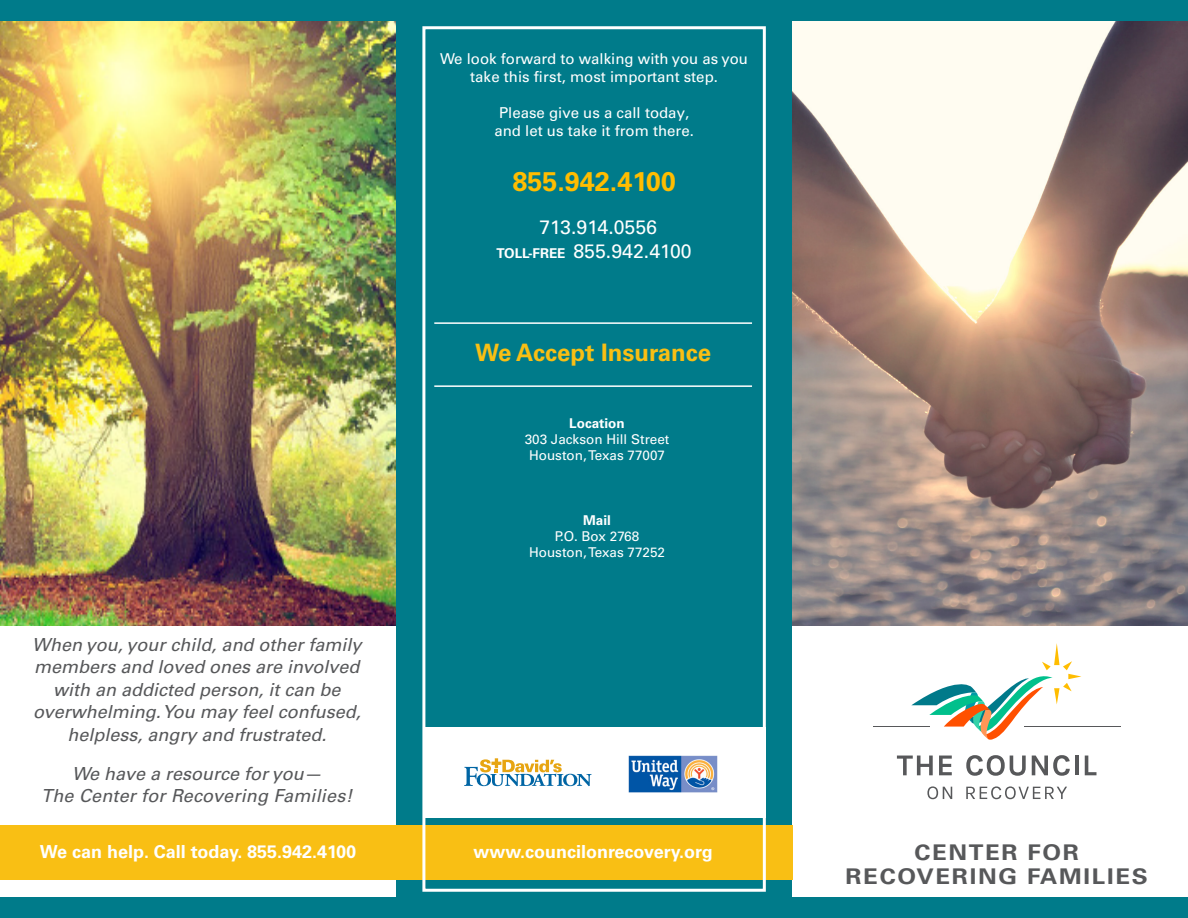
<style>
.page{position:relative;width:1188px;height:918px;background:#fff}
.page>*{position:absolute;margin:0;border:0;box-sizing:border-box;transform-origin:0 0}
.t1{font:700 27px "Univers LT Pro 65";color:#ffbd00}
.t2{font:700 24px "Univers LT Pro 65";color:#f9bf14}
.t3{font:700 21.6px "Univers LT Pro 65";letter-spacing:.07em;color:#57585a;scale:1.11 1}
.t4{font:19.5px "Univers LT Pro 55 Roman";color:#fff}
.t5{font:italic 18px/22.5px "Univers LT Pro 55";color:#57585a;text-align:center}
.t6{font:700 18px "Univers LT Pro 65";color:#fff}
.t7{font:15px/18px "Univers LT Pro 55 Roman";color:#fff;text-align:center}
.t8{font:13.5px "Univers LT Pro 55 Roman";color:#fff}
.t9{font:700 13.5px "Univers LT Pro 65";color:#fff}
.s1{font-family:"Univers LT Pro 65";font-weight:700;font-size:13.5px}
</style>
<div class="page">
<img style="left:793px;top:21px;width:395px;height:604px">
<img style="left:0;top:21px;width:396px;height:604px">
<svg style="left:911px;top:643px;width:170px;height:97px"></svg>
<svg style="left:897px;top:756px;width:36px;height:19px"></svg>
<svg style="left:939px;top:756px;width:13px;height:19px"></svg>
<svg style="left:966px;top:755px;width:60px;height:21px"></svg>
<svg style="left:1032px;top:755px;width:38px;height:21px"></svg>
<hr style="left:1075px;top:756px;width:3px;height:19px;background:#57585a">
<svg style="left:1085px;top:756px;width:11px;height:19px"></svg>
<svg style="left:927px;top:786px;width:25px;height:13px"></svg>
<svg style="left:966px;top:786px;width:101px;height:13px"></svg>
<hr style="left:873px;top:726px;width:56px;height:1px;background:#57585a">
<hr style="left:1024px;top:726px;width:97px;height:1px;background:#57585a">
<div style="left:396px;top:0;width:396px;height:918px;background:#007b8a"></div>
<div style="left:0;top:825px;width:792px;height:55px;background:#f9bf14"></div>
<div style="left:0;top:0;width:1188px;height:21px;background:#007b8a"></div>
<div style="left:422px;top:26px;width:344px;height:866px;border:3px solid #fff"></div>
<hr style="left:434px;top:322px;width:318px;height:2px;background:#fff">
<hr style="left:434px;top:385px;width:318px;height:2px;background:#fff">
<div style="left:424px;top:727px;width:342px;height:91px;background:#fff"></div>
<svg style="left:464px;top:758px;width:128px;height:28px"></svg>
<img style="left:629px;top:755px;width:88px;height:37px">
<div style="left:0;top:898px;width:1188px;height:20px;background:#007b8a"></div>
<p class="t7" style="left:440px;top:49px;width:310px">We look forward to walking with you as you take this first, most important step.</p>
<p class="t7" style="left:499px;top:103px;width:192px">Please give us a call today,</p>
<p class="t7" style="left:494px;top:121px;width:201px">and let us take it from there.</p>
<p class="t1" style="left:512px;top:165px;width:165px">855.942.4100</p>
<p class="t4" style="left:539px;top:216px;width:119px">713.914.0556</p>
<p class="t4" style="left:496px;top:240px;width:197px"><span class="s1">TOLL-FREE</span> 855.942.4100</p>
<p class="t2" style="left:475px;top:338px;width:238px">We Accept Insurance</p>
<p class="t9" style="left:569px;top:415px;width:57px">Location</p>
<p class="t8" style="left:525px;top:431px;width:146px">303 Jackson Hill Street</p>
<p class="t8" style="left:529px;top:447px;width:138px">Houston, Texas 77007</p>
<p class="t5" style="left:32px;top:633px;width:331px">When you, your child, and other family members and loved ones are involved with an addicted person, it can be overwhelming. You may feel confused, helpless, angry and frustrated.</p>
<p class="t5" style="left:41px;top:762px;width:313px">We have a resource for you—<br>The Center for Recovering Families!</p>
<p class="t9" style="left:583px;top:512px;width:29px">Mail</p>
<p class="t8" style="left:555px;top:528px;width:86px">P.O. Box 2768</p>
<p class="t8" style="left:529px;top:544px;width:138px">Houston, Texas 77252</p>
<p class="t6" style="left:40px;top:841px;width:318px">We can help. Call today. 855.942.4100</p>
<p class="t6" style="left:474px;top:841px;width:241px">www.councilonrecovery.org</p>
<p class="t3" style="left:914px;top:840px;width:150px">CENTER FOR</p>
<p class="t3" style="left:846px;top:864px;width:274px">RECOVERING FAMILIES</p>
</div>
